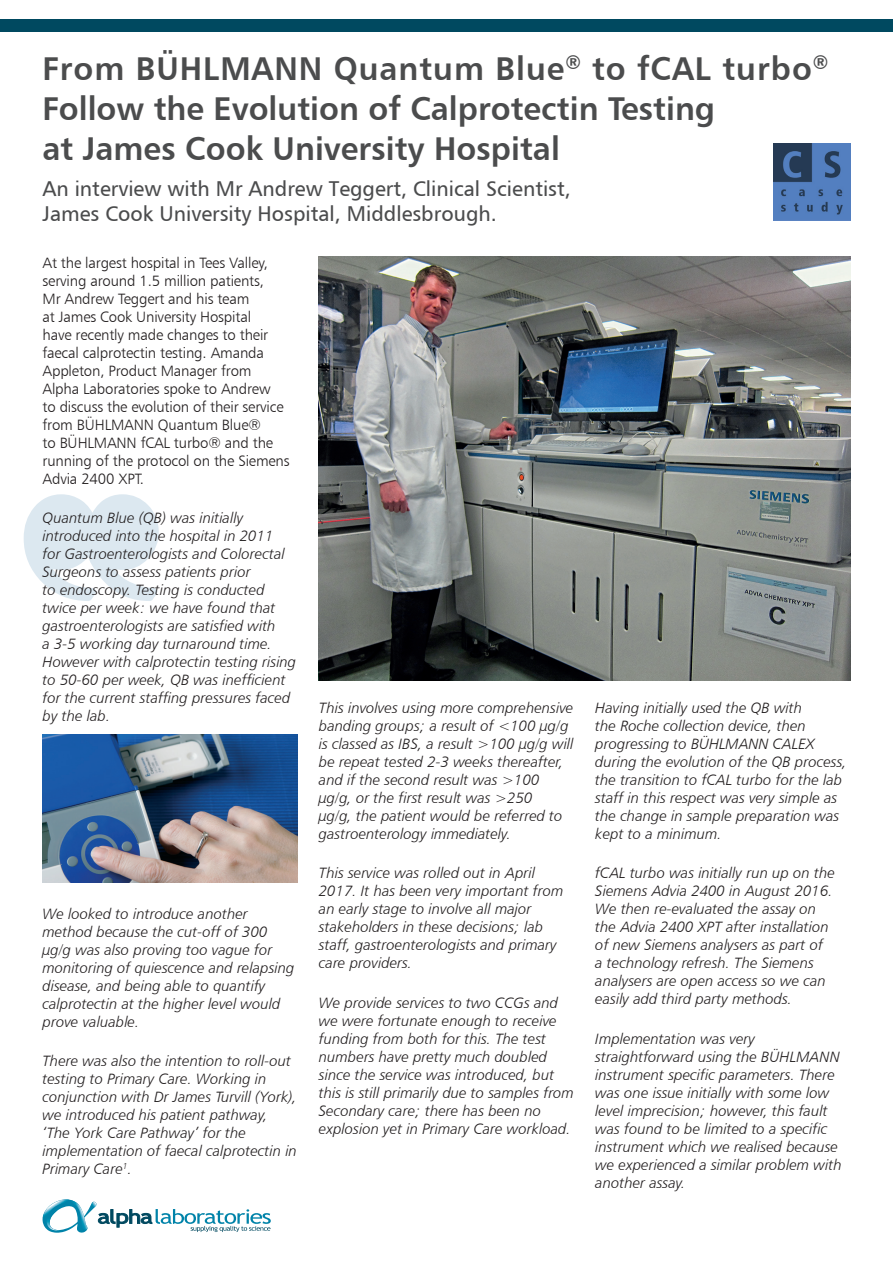
<style>
.page{position:relative;width:893px;height:1263px;background:#fff}
.page>*{position:absolute;margin:0;border:0;box-sizing:border-box;transform-origin:0 0}
.t1{font:33px/39.6px "Humanist 777 BT Bold B";color:#4b4c4d}
.t2{font:21px/25.2px "Humanist 777 BT Roman B";color:#4b4c4d}
.t3{font:15px/18px "Humanist 777 BT Light Italic B";color:#231f20}
.t4{font:15px/18px "Humanist 777 BT Light B";letter-spacing:-.01em;color:#231f20}
</style>
<div class="page">
<img style="left:43px;top:735px;width:255px;height:147px">
<img style="left:774px;top:144px;width:76px;height:76px">
<div style="left:0;top:19px;width:893px;height:13px;background:#004960"></div>
<img style="left:319px;top:256px;width:531px;height:424px">
<svg style="left:43px;top:1199px;width:228px;height:34px"></svg>
<svg style="left:23px;top:494px;width:136px;height:107px"></svg>
<h1 class="t1" style="left:43px;top:48px;width:787px">From BÜHLMANN Quantum Blue<sup>®</sup> to fCAL turbo<sup>®<br></sup>Follow the Evolution of Calprotectin Testing<br>at James Cook University Hospital</h1>
<h2 class="t2" style="left:43px;top:175px;width:530px">An interview with Mr Andrew Teggert, Clinical Scientist,<br>James Cook University Hospital, Middlesbrough.</h2>
<p class="t4" style="left:43px;top:253px;width:249px">At the largest hospital in Tees Valley, serving around 1.5 million patients,<br>Mr Andrew Teggert and his team<br>at James Cook University Hospital<br>have recently made changes to their faecal calprotectin testing. Amanda Appleton, Product Manager from Alpha Laboratories spoke to Andrew<br>to discuss the evolution of their service from BÜHLMANN Quantum Blue®<br>to BÜHLMANN fCAL turbo® and the running of the protocol on the Siemens Advia 2400 XPT.</p>
<p class="t3" style="left:43px;top:508px;width:255px">Quantum Blue (QB) was initially introduced into the hospital in 2011<br>for Gastroenterologists and Colorectal Surgeons to assess patients prior<br>to endoscopy. Testing is conducted twice per week: we have found that gastroenterologists are satisfied with<br>a 3-5 working day turnaround time.<br>However with calprotectin testing rising to 50-60 per week, QB was inefficient for the current staffing pressures faced by the lab.</p>
<p class="t3" style="left:43px;top:904px;width:253px">We looked to introduce another method because the cut-off of 300 µg/g was also proving too vague for monitoring of quiescence and relapsing disease, and being able to quantify calprotectin at the higher level would prove valuable.</p>
<p class="t3" style="left:43px;top:1052px;width:256px">There was also the intention to roll-out testing to Primary Care. Working in conjunction with Dr James Turvill (York), we introduced his patient pathway, ‘The York Care Pathway’ for the implementation of faecal calprotectin in Primary Care<sup>1</sup>.</p>
<p class="t3" style="left:319px;top:699px;width:256px">This involves using more comprehensive banding groups; a result of &lt;100 µg/g is classed as IBS, a result &gt;100 µg/g will be repeat tested 2-3 weeks thereafter, and if the second result was &gt;100 µg/g, or the first result was &gt;250<br>µg/g, the patient would be referred to gastroenterology immediately.</p>
<p class="t3" style="left:319px;top:864px;width:246px">This service was rolled out in April 2017. It has been very important from an early stage to involve all major stakeholders in these decisions; lab staff, gastroenterologists and primary care providers.</p>
<p class="t3" style="left:319px;top:993px;width:257px">We provide services to two CCGs and we were fortunate enough to receive funding from both for this. The test numbers have pretty much doubled since the service was introduced, but this is still primarily due to samples from Secondary care; there has been no explosion yet in Primary Care workload.</p>
<p class="t3" style="left:595px;top:699px;width:253px">Having initially used the QB with<br>the Roche collection device, then progressing to BÜHLMANN CALEX during the evolution of the QB process, the transition to fCAL turbo for the lab staff in this respect was very simple as the change in sample preparation was kept to a minimum.</p>
<p class="t3" style="left:595px;top:864px;width:241px">fCAL turbo was initially run up on the Siemens Advia 2400 in August 2016.<br>We then re-evaluated the assay on the Advia 2400 XPT after installation of new Siemens analysers as part of<br>a technology refresh. The Siemens analysers are open access so we can easily add third party methods.</p>
<p class="t3" style="left:595px;top:1029px;width:248px">Implementation was very straightforward using the BÜHLMANN instrument specific parameters. There was one issue initially with some low level imprecision; however, this fault was found to be limited to a specific instrument which we realised because we experienced a similar problem with another assay.</p>
</div>
